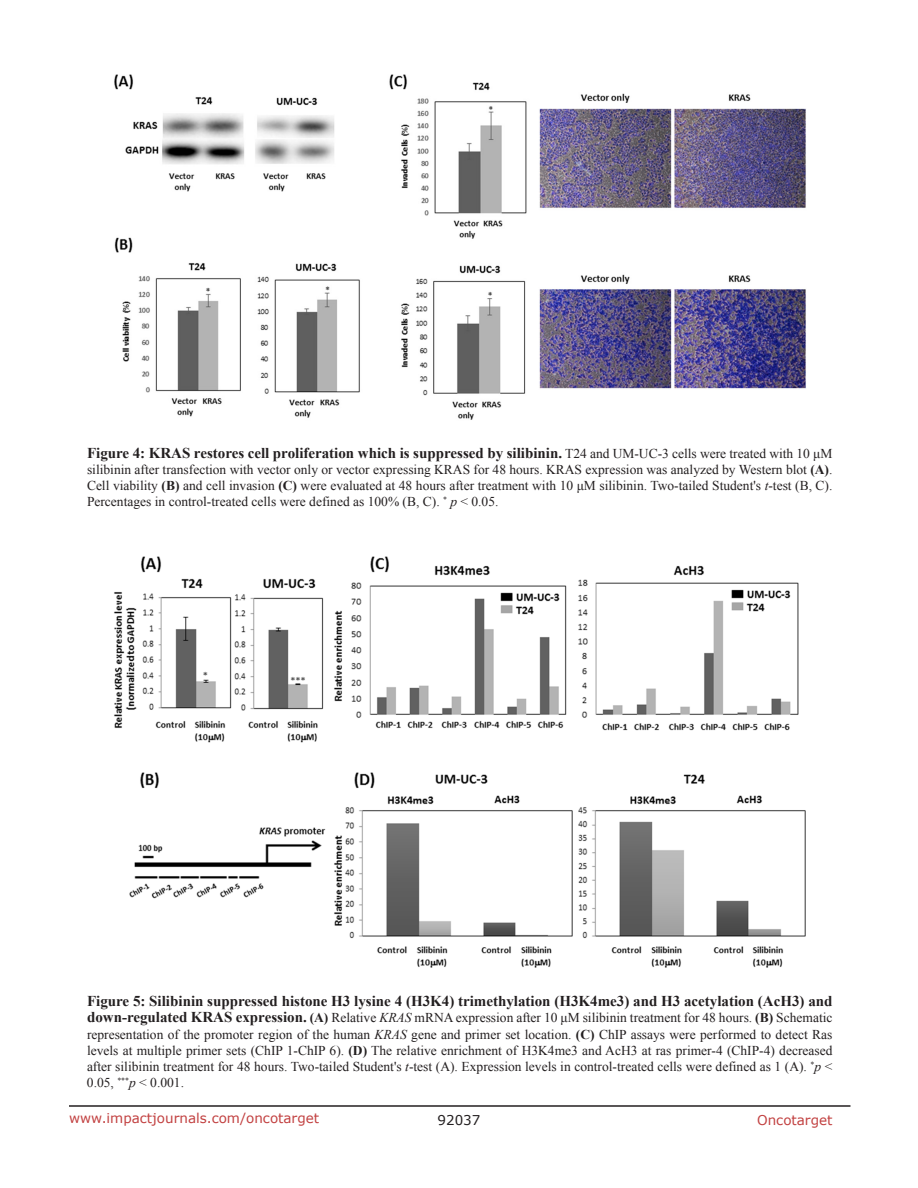
<style>
.page{position:relative;width:918px;height:1188px;background:#fff}
.page>*{position:absolute;margin:0;border:0;box-sizing:border-box;transform-origin:0 0}
.figuretext{font:700 15px "Times New Roman";color:#231f20}
.figuretext-2{font:13.5px/16.2px "Times New Roman";color:#231f20;text-align:justify}
.t1{font:13.5px "Verdana";color:#c24141}
.t2{font:13.5px "Verdana";color:#231f20}
.s1{font-weight:400;font-size:13.5px}
.s2{font-weight:700}
.s3{font-style:italic}
.s4{font-weight:700;font-size:15px}
</style>
<div class="page">
<hr style="left:69px;top:1105px;width:781px;height:2px;background:#231f20">
<img style="left:114px;top:75px;width:692px;height:345px">
<img style="left:114px;top:557px;width:692px;height:411px">
<p class="figuretext" style="left:87px;top:442px;width:747px">Figure 4: KRAS restores cell proliferation which is suppressed by silibinin. <span class="s1">T24 and UM-UC-3 cells were treated with 10 μM</span></p>
<p class="figuretext-2" style="left:87px;top:461px;width:747px">silibinin after transfection with vector only or vector expressing KRAS for 48 hours. KRAS expression was analyzed by Western blot <span class="s2">(A)</span>.<br>Cell viability <span class="s2">(B)</span> and cell invasion <span class="s2">(C)</span> were evaluated at 48 hours after treatment with 10 μM silibinin. Two-tailed Student's <span class="s3">t</span>-test (B, C).<br>Percentages in control-treated cells were defined as 100% (B, C). <sup>*</sup> <span class="s3">p</span> &lt; 0.05.</p>
<p class="figuretext" style="left:87px;top:991px;width:747px">Figure 5: Silibinin suppressed histone H3 lysine 4 (H3K4) trimethylation (H3K4me3) and H3 acetylation (AcH3) and</p>
<p class="figuretext-2" style="left:87px;top:1010px;width:747px"><span class="s4">down-regulated KRAS expression.</span> <span class="s2">(A)</span> Relative <span class="s3">KRAS</span> mRNA expression after 10 μM silibinin treatment for 48 hours. <span class="s2">(B)</span> Schematic representation of the promoter region of the human <span class="s3">KRAS</span> gene and primer set location. <span class="s2">(C)</span> ChIP assays were performed to detect Ras levels at multiple primer sets (ChIP 1-ChIP 6). <span class="s2">(D)</span> The relative enrichment of H3K4me3 and AcH3 at ras primer-4 (ChIP-4) decreased after silibinin treatment for 48 hours. Two-tailed Student's <span class="s3">t</span>-test (A). Expression levels in control-treated cells were defined as 1 (A). <sup>*</sup><span class="s3">p</span> &lt; 0.05, <sup>***</sup><span class="s3">p</span> &lt; 0.001.</p>
<p class="t1" style="left:69px;top:1109px;width:252px">www.impactjournals.com/oncotarget</p>
<p class="t2" style="left:438px;top:1111px;width:44px">92037</p>
<p class="t1" style="left:757px;top:1111px;width:77px">Oncotarget</p>
</div>
